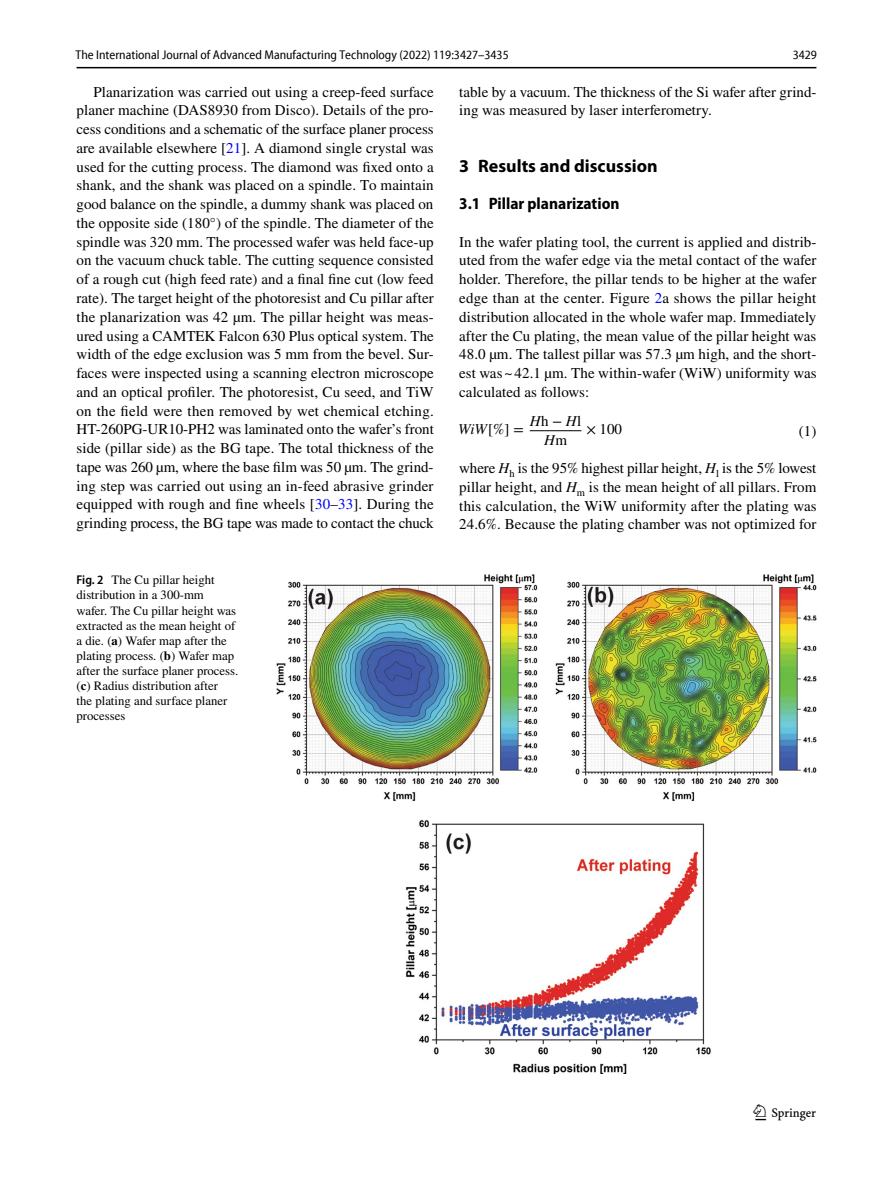
<style>
.page{position:relative;width:893px;height:1187px;background:#fff}
.page>*{position:absolute;margin:0;border:0;box-sizing:border-box;transform-origin:0 0}
.t1{font:22.5px "Springnew Regular 3";color:#000}
.t2{font:700 18px "Myriad Pro";color:#000}
.t3{font:700 semi-condensed 16.5px "Myriad Pro";color:#000}
.t4{font:15px/18.8px "STIX";letter-spacing:.005em;color:#000;text-align:justify}
.t5{font:15px "STIX Math";color:#000}
.t6{font:italic 15px/19.2px "STIX General";color:#000;text-align:center}
.t7{font:15px "STIX General";color:#000}
.t8{font:12.75px/15px "STIX";color:#000}
.t9{font:semi-condensed 12.75px "Myriad Pro Unic";color:#000}
.s1{color:#00f}
.s2{font-style:normal}
.s3{font-family:"STIX Math";font-style:normal}
.s4{font-family:"STIX Math"}
.s5{font-family:"STIX General";font-style:italic}
.s6{font-style:italic}
.s7{font-family:"Myriad Pro";font-weight:600;font-stretch:semi-condensed}
.s8{font-weight:700}
</style>
<div class="page">
<hr style="left:77px;top:67px;width:739px;height:1px;background:#000">
<hr style="left:530px;top:430px;width:51px;height:1px;background:#000">
<img style="left:276px;top:575px;width:540px;height:498px">
<p class="t9" style="left:76px;top:50px;width:435px">The International Journal of Advanced Manufacturing Technology (2022) 119:3427–3435</p>
<p class="t9" style="left:793px;top:50px;width:26px">3429</p>
<p class="t4" style="left:77px;top:83px;width:359px;text-indent:17px">Planarization was carried out using a creep-feed surface planer machine (DAS8930 from Disco). Details of the pro&shy;cess conditions and a schematic of the surface planer process are available elsewhere [<span class="s1">21</span>]. A diamond single crystal was used for the cutting process. The diamond was fixed onto a shank, and the shank was placed on a spindle. To maintain good balance on the spindle, a dummy shank was placed on the opposite side (180°) of the spindle. The diameter of the spindle was 320 mm. The processed wafer was held face-up on the vacuum chuck table. The cutting sequence consisted of a rough cut (high feed rate) and a final fine cut (low feed rate). The target height of the photoresist and Cu pillar after the planarization was 42 µm. The pillar height was meas&shy;ured using a CAMTEK Falcon 630 Plus optical system. The width of the edge exclusion was 5 mm from the bevel. Sur&shy;faces were inspected using a scanning electron microscope and an optical profiler. The photoresist, Cu seed, and TiW on the field were then removed by wet chemical etching.<br>HT-260PG-UR10-PH2 was laminated onto the wafer’s front side (pillar side) as the BG tape. The total thickness of the tape was 260 µm, where the base film was 50 µm. The grind&shy;ing step was carried out using an in-feed abrasive grinder equipped with rough and fine wheels [<span class="s1">30</span>–<span class="s1">33</span>]. During the grinding process, the BG tape was made to contact the chuck</p>
<p class="t4" style="left:459px;top:83px;width:359px">table by a vacuum. The thickness of the Si wafer after grind&shy;ing was measured by laser interferometry.</p>
<p class="t2" style="left:459px;top:154px;width:200px">3 Results and discussion</p>
<p class="t3" style="left:459px;top:194px;width:162px">3.1 Pillar planarization</p>
<p class="t4" style="left:459px;top:233px;width:359px">In the wafer plating tool, the current is applied and distrib&shy;uted from the wafer edge via the metal contact of the wafer holder. Therefore, the pillar tends to be higher at the wafer edge than at the center. Figure <span class="s1">2</span>a shows the pillar height distribution allocated in the whole wafer map. Immediately after the Cu plating, the mean value of the pillar height was 48.0 µm. The tallest pillar was 57.3 µm high, and the short&shy;est was~42.1 µm. The within-wafer (WiW) uniformity was calculated as follows:</p>
<p class="t6" style="left:530px;top:411px;width:53px">H<span class="s2">h</span><span class="s3">−</span>H<span class="s2">l<br></span>H<span class="s2">m</span></p>
<p class="t7" style="left:587px;top:420px;width:37px"><span class="s4">×</span> 100</p>
<p class="t5" style="left:458px;top:424px;width:67px"><span class="s5">WiW</span>[%] =</p>
<p class="t4" style="left:799px;top:422px;width:19px">(1)</p>
<p class="t4" style="left:459px;top:459px;width:359px">where <span class="s6">H</span><sub>h</sub> is the 95% highest pillar height, <span class="s6">H</span><sub>l</sub> is the 5% lowest pillar height, and <span class="s6">H</span><sub>m</sub> is the mean height of all pillars. From this calculation, the WiW uniformity after the plating was 24.6%. Because the plating chamber was not optimized for</p>
<p class="t8" style="left:77px;top:573px;width:163px"><span class="s7">Fig. 2</span> The Cu pillar height distribution in a 300-mm<br>wafer. The Cu pillar height was extracted as the mean height of a die. (<span class="s8">a</span>) Wafer map after the plating process. (<span class="s8">b</span>) Wafer map after the surface planer process. (<span class="s8">c</span>) Radius distribution after<br>the plating and surface planer processes</p>
<h1 class="t1" style="left:755px;top:1104px;width:62px">1 3</h1>
</div>
